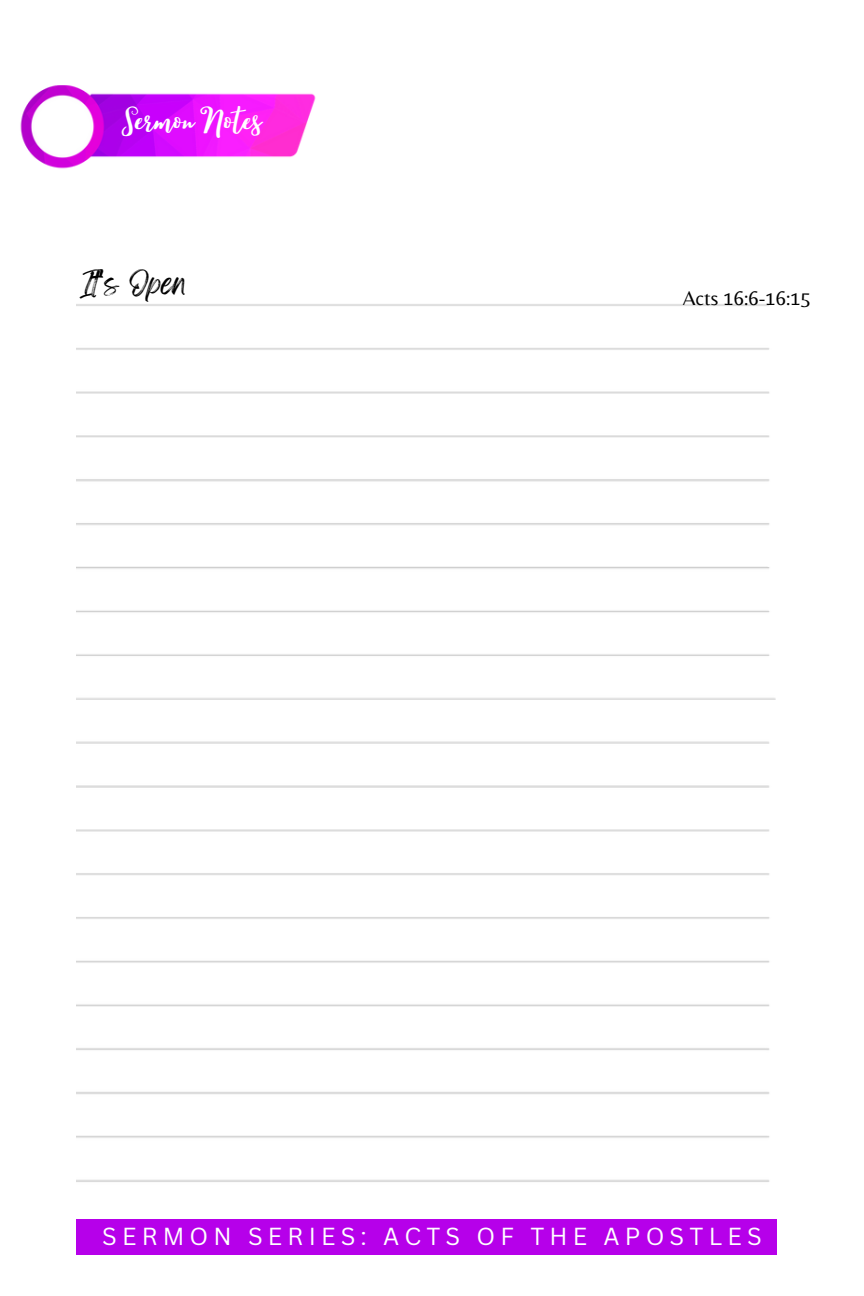
<style>
.page{position:relative;width:864px;height:1296px;background:#fff}
.page>*{position:absolute;margin:0;border:0;box-sizing:border-box;transform-origin:0 0}
.t1{font:41.1px "Lucky Dip Caitlin";color:#fff}
.t2{font:26.4px "Feeling Passionate";color:#000}
.t3{font:24px "Canva Sans";letter-spacing:.215em;color:#fff}
.t4{font:20.4px "Belleza";color:#000}
</style>
<div class="page">
<div style="left:76px;top:1219px;width:701px;height:36px;background:#b600ea"></div>
<img style="left:20px;top:86px;width:296px;height:83px">
<h1 class="t1" style="left:122px;top:98px;width:141px">SermonNotes</h1>
<p class="t2" style="left:80px;top:262px;width:107px">It's Open</p>
<p class="t4" style="left:683px;top:286px;width:130px">Acts 16:6-16:15</p>
<p class="t3" style="left:102px;top:1219px;width:661px">SERMON SERIES: ACTS OF THE APOSTLES</p>
</div>
